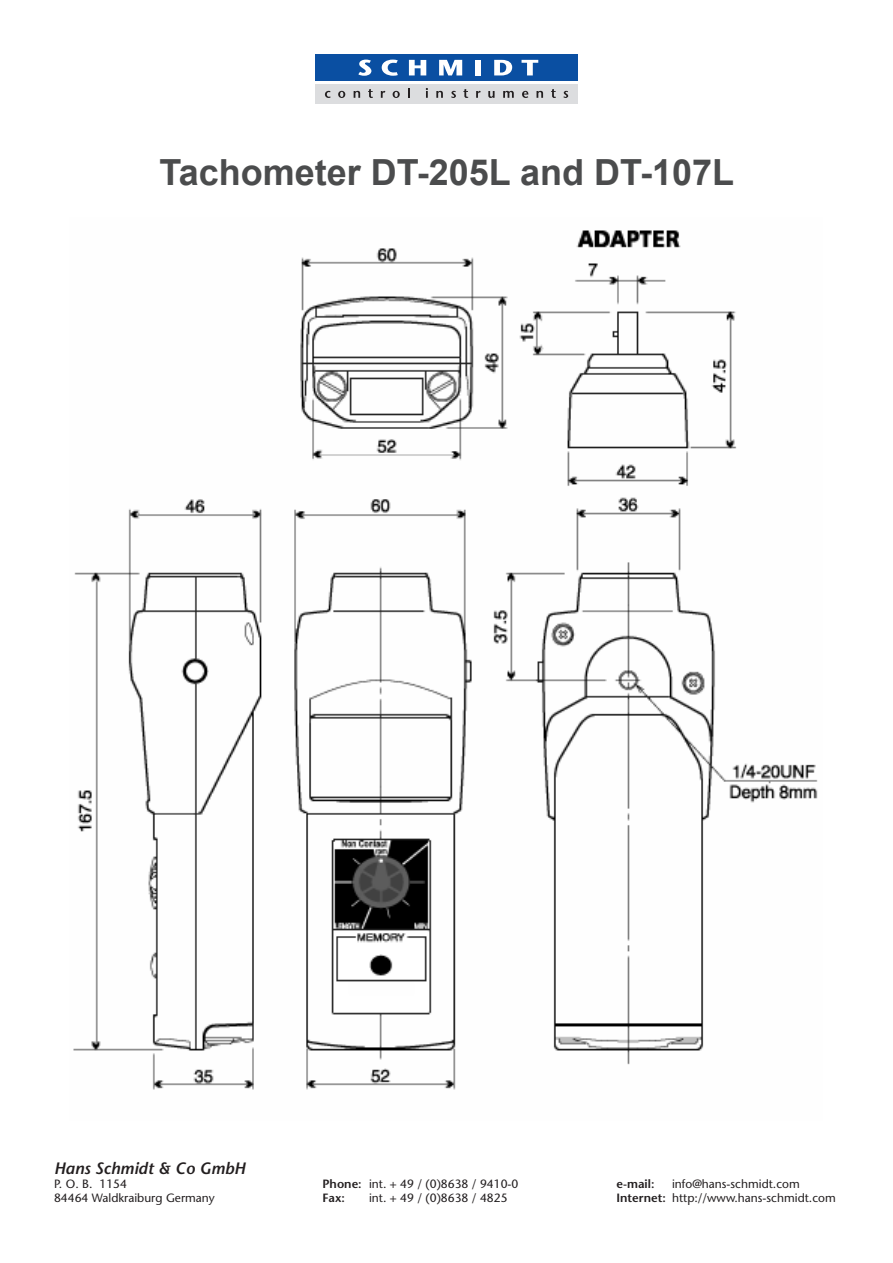
<style>
.page{position:relative;width:893px;height:1263px;background:#fff}
.page>*{position:absolute;margin:0;border:0;box-sizing:border-box;transform-origin:0 0}
.t1{font:700 36px "Arial";color:#4b4c4d}
.Firmenname{font:italic 600 16.5px "Stone Sans";color:#231f20}
.Adresse{font:12px "Stone Sans";color:#231f20}
.Adresse-2{font:600 12px "Stone Sans";color:#231f20}
.s1{font-weight:600}
</style>
<div class="page">
<div style="left:315px;top:54px;width:263px;height:27px;background:#0a4fa2"></div>
<svg style="left:358px;top:60px;width:13px;height:16px"></svg>
<svg style="left:382px;top:60px;width:16px;height:16px"></svg>
<svg style="left:409px;top:60px;width:17px;height:15px"></svg>
<svg style="left:439px;top:60px;width:23px;height:15px"></svg>
<div style="left:475px;top:60px;width:6px;height:15px;background:#fff"></div>
<svg style="left:494px;top:60px;width:18px;height:15px"></svg>
<svg style="left:522px;top:60px;width:16px;height:15px"></svg>
<svg style="left:315px;top:84px;width:263px;height:19px;background:#cccdcf"></svg>
<img style="left:73px;top:230px;width:745px;height:860px">
<p class="t1" style="left:159px;top:148px;width:576px">Tachometer DT-205L and DT-107L</p>
<p class="Firmenname" style="left:54px;top:1158px;width:193px">Hans Schmidt &amp; Co GmbH</p>
<p class="Adresse" style="left:54px;top:1177px;width:74px">P. O. B. 1154</p>
<p class="Adresse" style="left:322px;top:1177px;width:197px"><span class="s1">Phone:</span> int. + 49 / (0)8638 / 9410-0</p>
<p class="Adresse-2" style="left:616px;top:1176px;width:39px">e-mail:</p>
<p class="Adresse" style="left:672px;top:1177px;width:129px">info@hans-schmidt.com</p>
<p class="Adresse" style="left:54px;top:1191px;width:162px">84464 Waldkraiburg Germany</p>
<p class="Adresse-2" style="left:322px;top:1191px;width:24px">Fax:</p>
<p class="Adresse" style="left:369px;top:1191px;width:140px">int. + 49 / (0)8638 / 4825</p>
<p class="Adresse" style="left:616px;top:1191px;width:221px"><span class="s1">Internet:</span> http://www.hans-schmidt.com</p>
</div>
